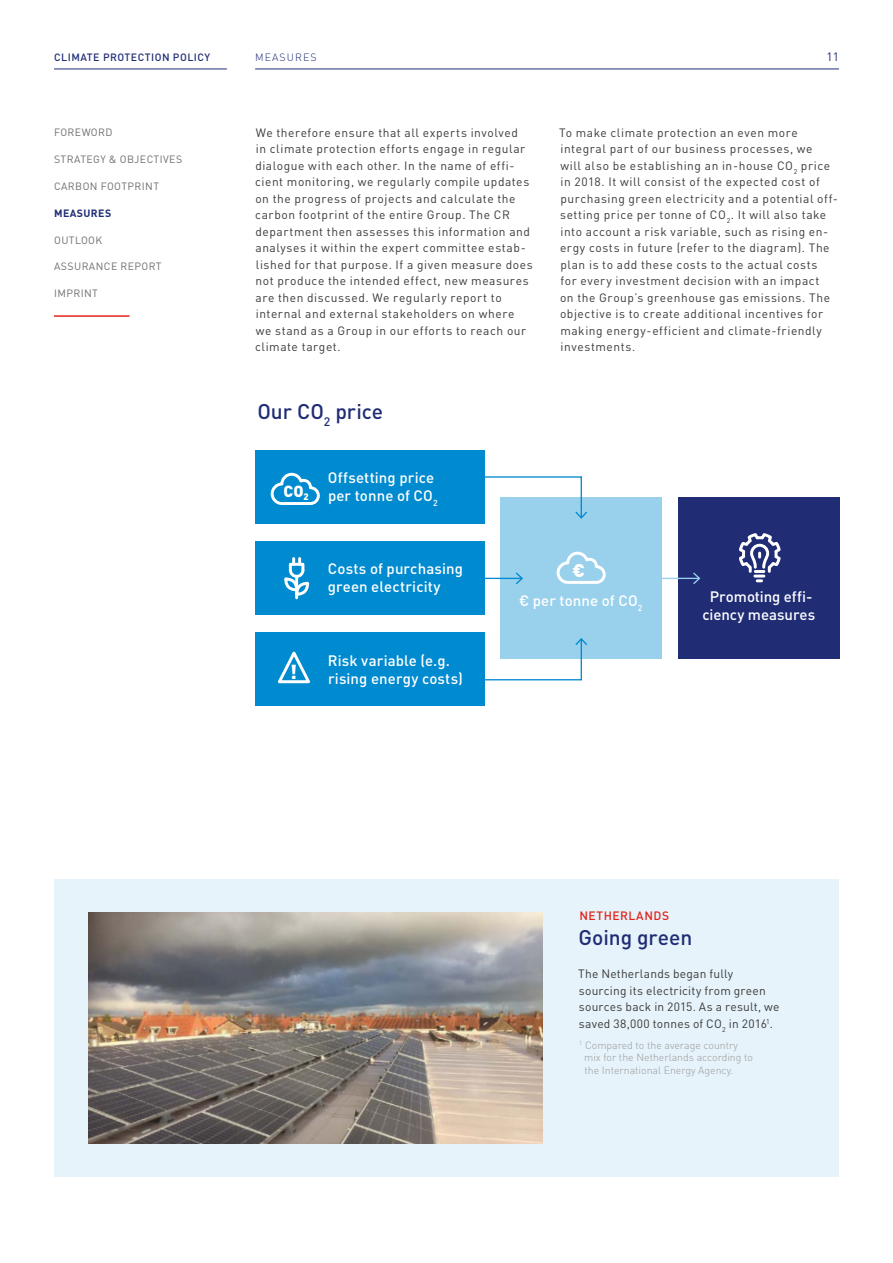
<style>
.page{position:relative;width:893px;height:1263px;background:#fff}
.page>*{position:absolute;margin:0;border:0;box-sizing:border-box;transform-origin:0 0}
.t1{font:500 21px "DIN Pro";color:#202d75}
.t2{font:900 20.1px "DIN Pro";color:#fff}
.t3{font:900 18.15px "DIN Pro";color:#fff}
.t4{font:900 15.9px "DIN Pro";color:#fff}
.t5{font:500 15px/18px "DIN Pro";letter-spacing:.005em;color:#fff}
.t6{font:12px/16.5px "DIN Pro";letter-spacing:.045em;color:#3a3a39}
.t7{font:12px/16.5px "DIN Pro";letter-spacing:.02em;color:#3a3a39}
.t8{font:500 12px "DIN Pro";letter-spacing:.04em;color:#e3241b}
.t9{font:12px "DIN Pro";color:#202d75}
.t10{font:300 10.5px/12.6px "DIN Pro";color:#9a9a9a}
.t11{font:10.5px "DIN Pro";letter-spacing:.04em;color:#6e6e6e}
.t12{font:500 10.5px "DIN Pro";letter-spacing:.05em;color:#202d75}
.t13{font:700 10.5px "DIN Pro";letter-spacing:.04em;color:#202d75}
.t14{font:300 10.5px "DIN Pro";color:#202d75}
</style>
<div class="page">
<hr style="left:54px;top:315px;width:75px;height:2px;background:#e3241b">
<div style="left:54px;top:879px;width:785px;height:297px;background:#e6f3fa"></div>
<img style="left:88px;top:912px;width:455px;height:231px">
<div style="left:500px;top:498px;width:162px;height:161px;background:#99d0ec"></div>
<svg style="left:556px;top:551px;width:50px;height:33px"></svg>
<div style="left:678px;top:498px;width:162px;height:161px;background:#202d75"></div>
<svg style="left:739px;top:533px;width:42px;height:49px"></svg>
<hr style="left:485px;top:578px;width:37px;height:1px;background:#008acf">
<svg style="left:514px;top:572px;width:9px;height:13px"></svg>
<svg style="left:485px;top:476px;width:104px;height:43px"></svg>
<svg style="left:485px;top:638px;width:102px;height:43px"></svg>
<hr style="left:662px;top:578px;width:37px;height:1px;background:#99d0ec">
<svg style="left:692px;top:572px;width:9px;height:12px"></svg>
<div style="left:255px;top:450px;width:230px;height:74px;background:#008acf"></div>
<svg style="left:270px;top:472px;width:50px;height:33px"></svg>
<div style="left:255px;top:541px;width:230px;height:73px;background:#008acf"></div>
<svg style="left:284px;top:558px;width:26px;height:41px"></svg>
<div style="left:289px;top:563px;width:15px;height:8px;border:3px solid #fff"></div>
<div style="left:255px;top:633px;width:230px;height:73px;background:#008acf"></div>
<svg style="left:278px;top:651px;width:32px;height:33px"></svg>
<hr style="left:54px;top:69px;width:173px;height:1px;background:#202d75">
<hr style="left:255px;top:69px;width:584px;height:1px;background:#202d75">
<p class="t12" style="left:54px;top:49px;width:158px">CLIMATE PROTECTION POLICY</p>
<p class="t14" style="left:255px;top:49px;width:18px">Measures</p>
<p class="t9" style="left:826px;top:48px;width:14px">11</p>
<p class="t11" style="left:54px;top:124px;width:60px">FOREWORD</p>
<p class="t11" style="left:54px;top:151px;width:130px">STRATEGY &amp; OBJECTIVES</p>
<p class="t11" style="left:54px;top:178px;width:106px">CARBON FOOTPRINT</p>
<p class="t13" style="left:54px;top:204px;width:59px">MEASURES</p>
<p class="t11" style="left:54px;top:231px;width:50px">OUTLOOK</p>
<p class="t11" style="left:54px;top:258px;width:109px">ASSURANCE REPORT</p>
<p class="t11" style="left:54px;top:285px;width:45px">IMPRINT</p>
<p class="t6" style="left:255px;top:123px;width:279px">We therefore ensure that all experts involved<br>in climate protection efforts engage in regular dialogue with each other. In the name of effi&shy;cient monitoring, we regularly compile updates on the progress of projects and calculate the carbon footprint of the entire Group. The CR department then assesses this information and analyses it within the expert committee estab&shy;lished for that purpose. If a given measure does not produce the intended effect, new measures are then discussed. We regularly report to internal and external stakeholders on where<br>we stand as a Group in our efforts to reach our climate target.</p>
<p class="t6" style="left:559px;top:123px;width:280px">To make climate protection an even more integral part of our business processes, we<br>will also be establishing an in-house CO<sub>2</sub> price in 2018. It will consist of the expected cost of purchasing green electricity and a potential off&shy;setting price per tonne of CO<sub>2</sub>. It will also take into account a risk variable, such as rising en&shy;ergy costs in future (refer to the diagram). The plan is to add these costs to the actual costs<br>for every investment decision with an impact<br>on the Group’s greenhouse gas emissions. The objective is to create additional incentives for making energy-efficient and climate-friendly investments.</p>
<h1 class="t1" style="left:257px;top:395px;width:127px">Our CO<sub>2</sub> price</h1>
<h3 class="t4" style="left:284px;top:478px;width:27px">CO<sub>2</sub></h3>
<p class="t5" style="left:328px;top:467px;width:111px">Offsetting price per tonne of CO<sub>2</sub></p>
<p class="t5" style="left:328px;top:558px;width:137px">Costs of purchasing green electricity</p>
<h2 class="t2" style="left:290px;top:654px;width:9px">!</h2>
<p class="t5" style="left:328px;top:650px;width:137px">Risk variable (e.g. rising energy costs)</p>
<h3 class="t3" style="left:572px;top:555px;width:14px">€</h3>
<p class="t5" style="left:519px;top:590px;width:125px">€ per tonne of CO<sub>2</sub></p>
<p class="t5" style="left:702px;top:586px;width:114px;text-align:center">Promoting effi&shy;ciency measures</p>
<p class="t8" style="left:579px;top:905px;width:91px">NETHERLANDS</p>
<h1 class="t1" style="left:579px;top:920px;width:115px">Going green</h1>
<p class="t7" style="left:578px;top:964px;width:203px">The Netherlands began fully sourcing its electricity from green sources back in 2015. As a result, we saved 38,000 tonnes of CO<sub>2</sub> in 2016<sup>1</sup>.</p>
<p class="t10" style="left:584px;top:1038px;width:170px;text-indent:-5px"><sup>1</sup> Compared to the average country mix for the Netherlands according to the International Energy Agency.</p>
</div>
